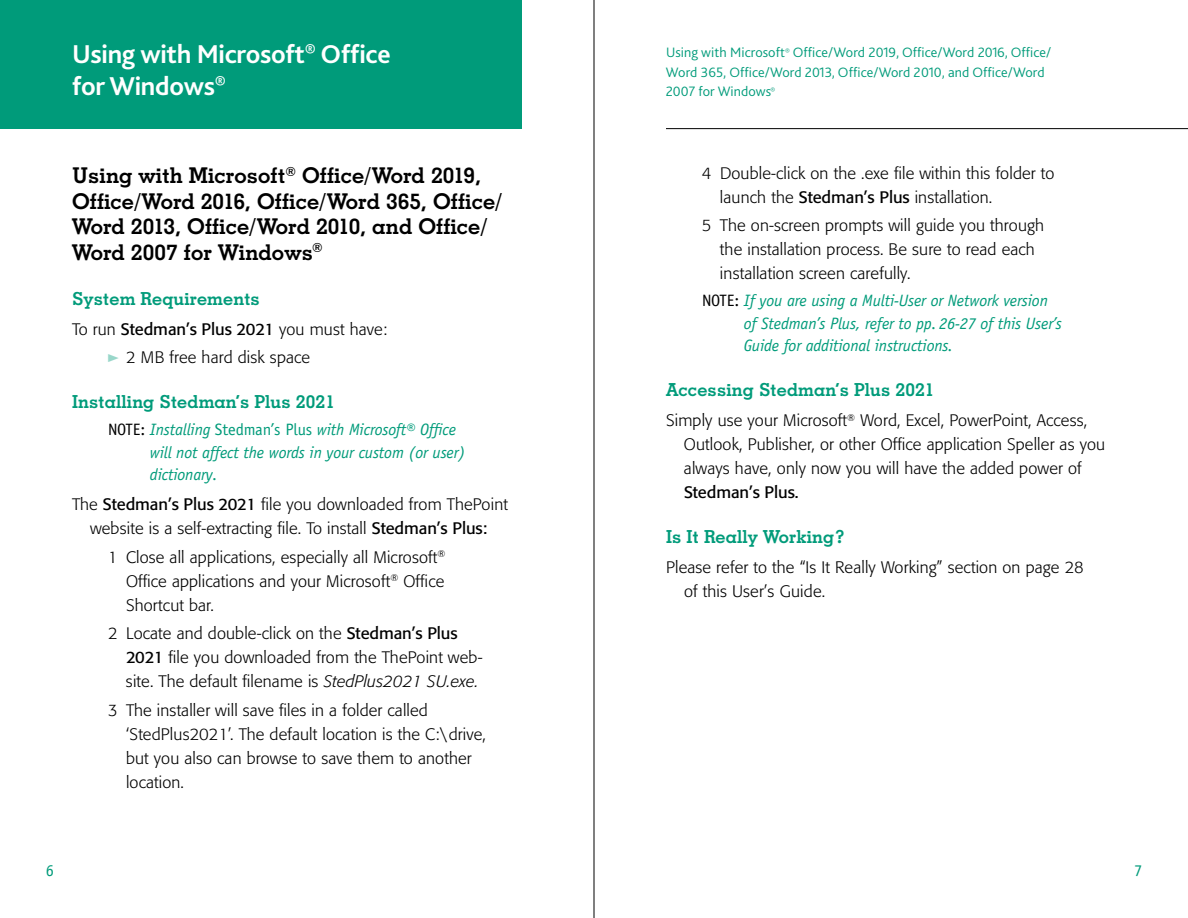
<style>
.page{position:relative;width:1188px;height:918px;background:#fff}
.page>*{position:absolute;margin:0;border:0;box-sizing:border-box;transform-origin:0 0}
.t1{font:700 27px/31.5px "Bliss 2";letter-spacing:-.01em;color:#fff}
.t2{font:700 21.75px/25.5px "Geometric Slab 703 BT";letter-spacing:.005em;color:#000}
.t3{font:700 18px "Geometric Slab 703 BT";letter-spacing:.01em;color:#009b7a}
.t4{font:300 16.5px/24px "Formata";letter-spacing:.01em;color:#000}
.t5{font:italic 16.5px/22.5px "Officina Sans";letter-spacing:-.01em;color:#009b7a}
.t6{font:16.5px "Formata";letter-spacing:-.005em;color:#000}
.t7{font:16.5px "Officina Serif";color:#009b7a}
.t8{font:300 14.25px/19.5px "Bliss 2";letter-spacing:.005em;color:#009b7a}
.s1{font-weight:400}
.s2{font-style:normal;color:#000}
.s3{font-style:normal}
.s4{font-style:italic}
</style>
<div class="page">
<hr style="left:594px;top:0;width:1px;height:918px;background:#000">
<hr style="left:666px;top:128px;width:522px;height:1px;background:#000">
<div style="left:0;top:0;width:522px;height:129px;background:#009b7a"></div>
<h1 class="t1" style="left:72px;top:38px;width:320px">Using with Microsoft<sup>®</sup> Office for Windows<sup>®</sup></h1>
<p class="t8" style="left:666px;top:43px;width:387px">Using with Microsoft<sup>®</sup> Office/Word 2019, Office/Word 2016, Office/<br>Word 365, Office/Word 2013, Office/Word 2010, and Office/Word<br>2007 for Windows<sup>®</sup></p>
<h2 class="t2" style="left:72px;top:162px;width:432px">Using with Microsoft<sup>®</sup> Office/Word 2019, Office/Word 2016, Office/Word 365, Office/ Word 2013, Office/Word 2010, and Office/ Word 2007 for Windows<sup>®</sup></h2>
<p class="t3" style="left:72px;top:287px;width:189px">System Requirements</p>
<p class="t4" style="left:126px;top:315px;width:263px;line-height:28.5px;text-indent:-54px">To run <span class="s1">Stedman’s Plus 2021</span> you must have:<br>2 MB free hard disk space</p>
<p class="t3" style="left:72px;top:391px;width:265px">Installing Stedman’s Plus 2021</p>
<p class="t5" style="left:150px;top:418px;width:317px;text-indent:-42px"><span class="s2">NOTE:</span> Installing <span class="s3">Stedman’s Plus</span> with Microsoft® Office will not affect the words in your custom (or user) dictionary.</p>
<p class="t4" style="left:72px;top:492px;width:437px;text-align:center">The <span class="s1">Stedman’s Plus 2021</span> file you downloaded from ThePoint website is a self-extracting file. To install <span class="s1">Stedman’s Plus:</span></p>
<p class="t4" style="left:126px;top:545px;width:321px;text-align:justify;text-indent:-18px">1 Close all applications, especially all Microsoft<sup>® </sup>Office applications and your Microsoft<sup>®</sup> Office Shortcut bar.</p>
<p class="t4" style="left:126px;top:621px;width:358px;text-indent:-18px">2 Locate and double-click on the <span class="s1">Stedman’s Plus<br>2021</span> file you downloaded from the ThePoint web&shy;site. The default filename is <span class="s4">StedPlus2021 SU.exe.</span></p>
<p class="t4" style="left:126px;top:698px;width:362px;text-indent:-18px">3 The installer will save files in a folder called ‘StedPlus2021’. The default location is the C:\drive, but you also can browse to save them to another location.</p>
<p class="t4" style="left:720px;top:161px;width:336px;text-indent:-18px">4 Double-click on the .exe file within this folder to launch the <span class="s1">Stedman’s Plus</span> installation.</p>
<p class="t4" style="left:720px;top:214px;width:326px;text-indent:-18px">5 The on-screen prompts will guide you through the installation process. Be sure to read each installation screen carefully.</p>
<p class="t5" style="left:744px;top:290px;width:320px;text-indent:-42px"><span class="s2">NOTE:</span> If you are using a Multi-User or Network version of Stedman’s Plus, refer to pp. 26-27 of this User’s<br>Guide for additional instructions.</p>
<p class="t3" style="left:666px;top:379px;width:270px">Accessing Stedman’s Plus 2021</p>
<p class="t4" style="left:684px;top:409px;width:423px;text-indent:-18px">Simply use your Microsoft<sup>®</sup> Word, Excel, PowerPoint, Access,<br>Outlook, Publisher, or other Office application Speller as you always have, only now you will have the added power of</p>
<p class="t6" style="left:684px;top:483px;width:116px">Stedman’s Plus.</p>
<p class="t3" style="left:666px;top:526px;width:181px">Is It Really Working?</p>
<p class="t4" style="left:684px;top:556px;width:401px;text-indent:-18px">Please refer to the “Is It Really Working” section on page 28 of this User’s Guide.</p>
<p class="t7" style="left:46px;top:861px;width:10px">6</p>
<p class="t7" style="left:1134px;top:861px;width:10px">7</p>
</div>
